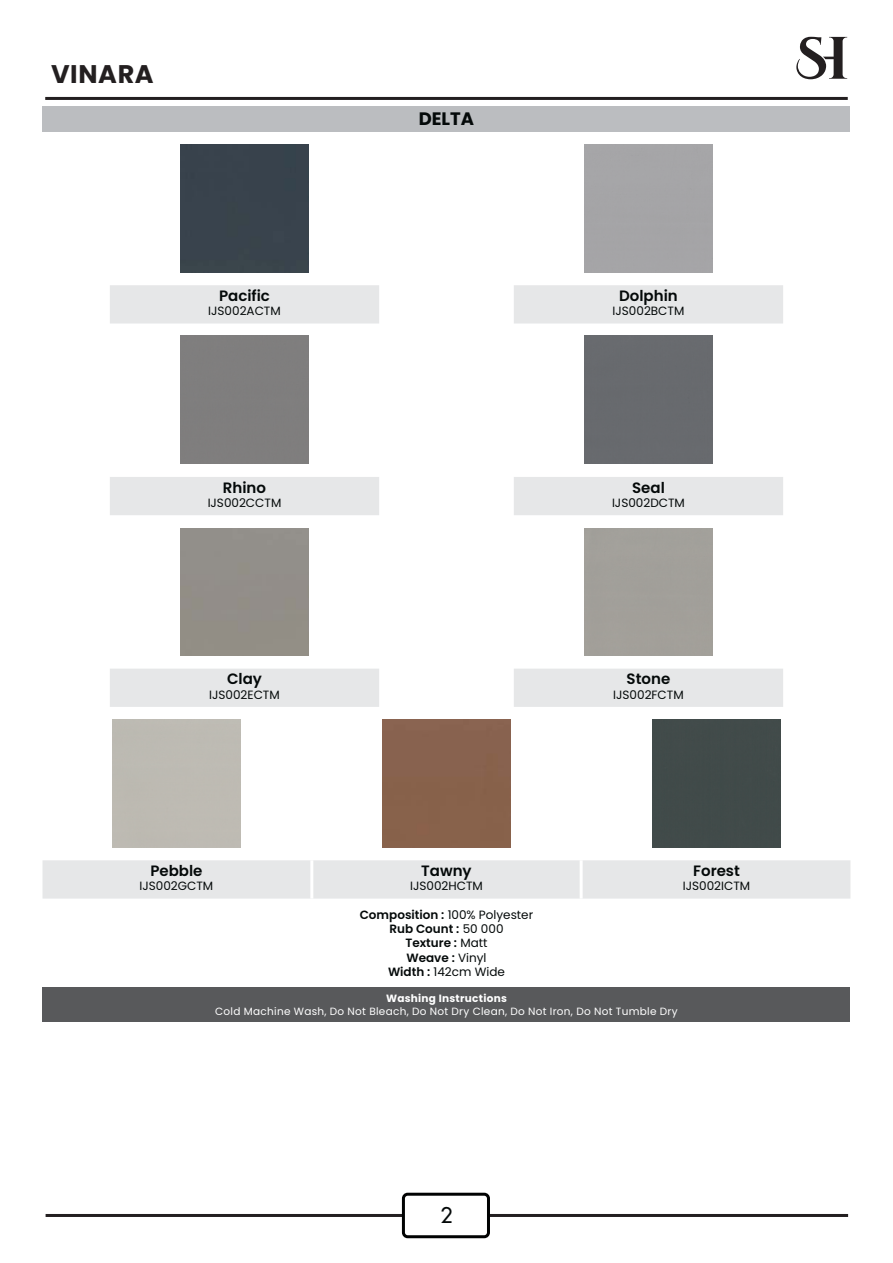
<style>
.page{position:relative;width:893px;height:1263px;background:#fff}
.page>*{position:absolute;margin:0;border:0;box-sizing:border-box;transform-origin:0 0}
.t1{font:700 25.5px "Poppins";letter-spacing:.025em;color:#231f20}
.t2{font:500 21px "Futura Std";color:#040909}
.t3{font:700 18px "Poppins";color:#040909}
.t4{font:600 15px "Poppins";color:#040909}
.t5{font:12px "Poppins";color:#040909}
.t6{font:600 12px/14.4px "Poppins";color:#040909;text-align:center}
.t7{font:10.5px "Poppins";letter-spacing:.025em;color:#fff}
.t8{font:700 10.5px "Poppins";letter-spacing:.025em;color:#fff}
.s1{font-weight:400}
</style>
<div class="page">
<hr style="left:46px;top:1214px;width:802px;height:3px;background:#231f20">
<hr style="left:45px;top:97px;width:803px;height:3px;background:#231f20">
<svg style="left:796px;top:37px;width:51px;height:42px"></svg>
<div style="left:403px;top:1194px;width:85px;height:43px;background:#fff;border-radius:4px"></div>
<div style="left:402px;top:1193px;width:88px;height:45px;border:3px solid #010202;border-radius:4px"></div>
<div style="left:43px;top:106px;width:807px;height:26px;background:#bbbdc0"></div>
<svg style="left:43px;top:285px;width:807px;height:613px"></svg>
<div style="left:43px;top:988px;width:807px;height:34px;background:#58595b"></div>
<hr style="left:310px;top:860px;width:3px;height:38px;background:#fff">
<hr style="left:580px;top:860px;width:3px;height:38px;background:#fff">
<div style="left:181px;top:145px;width:127px;height:127px;background:#39434c"></div>
<div style="left:181px;top:336px;width:127px;height:127px;background:#7f7e7e"></div>
<div style="left:585px;top:336px;width:127px;height:127px;background:#686a6e"></div>
<div style="left:181px;top:528px;width:127px;height:128px;background:#928e89"></div>
<div style="left:585px;top:528px;width:127px;height:128px;background:#a29f9a"></div>
<div style="left:113px;top:720px;width:127px;height:127px;background:#bdbab3"></div>
<div style="left:383px;top:720px;width:127px;height:127px;background:#88624b"></div>
<div style="left:653px;top:720px;width:127px;height:127px;background:#414b4a"></div>
<h1 class="t1" style="left:51px;top:59px;width:104px">VINARA</h1>
<h3 class="t3" style="left:419px;top:108px;width:57px">DELTA</h3>
<p class="t4" style="left:219px;top:287px;width:52px">Pacific</p>
<p class="t5" style="left:208px;top:304px;width:74px">IJS002ACTM</p>
<p class="t4" style="left:619px;top:287px;width:60px">Dolphin</p>
<p class="t5" style="left:613px;top:304px;width:73px">IJS002BCTM</p>
<p class="t4" style="left:223px;top:479px;width:45px">Rhino</p>
<p class="t5" style="left:208px;top:496px;width:75px">IJS002CCTM</p>
<p class="t4" style="left:632px;top:479px;width:34px">Seal</p>
<p class="t5" style="left:612px;top:496px;width:74px">IJS002DCTM</p>
<p class="t4" style="left:227px;top:670px;width:36px">Clay</p>
<p class="t5" style="left:209px;top:688px;width:72px">IJS002ECTM</p>
<p class="t4" style="left:627px;top:670px;width:45px">Stone</p>
<p class="t5" style="left:613px;top:688px;width:72px">IJS002FCTM</p>
<p class="t4" style="left:150px;top:862px;width:54px">Pebble</p>
<p class="t5" style="left:140px;top:879px;width:75px">IJS002GCTM</p>
<p class="t4" style="left:421px;top:862px;width:52px">Tawny</p>
<p class="t5" style="left:410px;top:879px;width:74px">IJS002HCTM</p>
<p class="t4" style="left:693px;top:862px;width:48px">Forest</p>
<p class="t5" style="left:683px;top:879px;width:69px">IJS002ICTM</p>
<p class="t6" style="left:360px;top:907px;width:175px">Composition : <span class="s1">100% Polyester<br></span>Rub Count : <span class="s1">50 000<br></span>Texture : <span class="s1">Matt<br></span>Weave : <span class="s1">Vinyl<br></span>Width : <span class="s1">142cm Wide</span></p>
<p class="t8" style="left:386px;top:992px;width:122px">Washing Instructions</p>
<p class="t7" style="left:215px;top:1005px;width:464px">Cold Machine Wash, Do Not Bleach, Do Not Dry Clean, Do Not Iron, Do Not Tumble Dry</p>
<h2 class="t2" style="left:440px;top:1203px;width:14px">2</h2>
</div>
